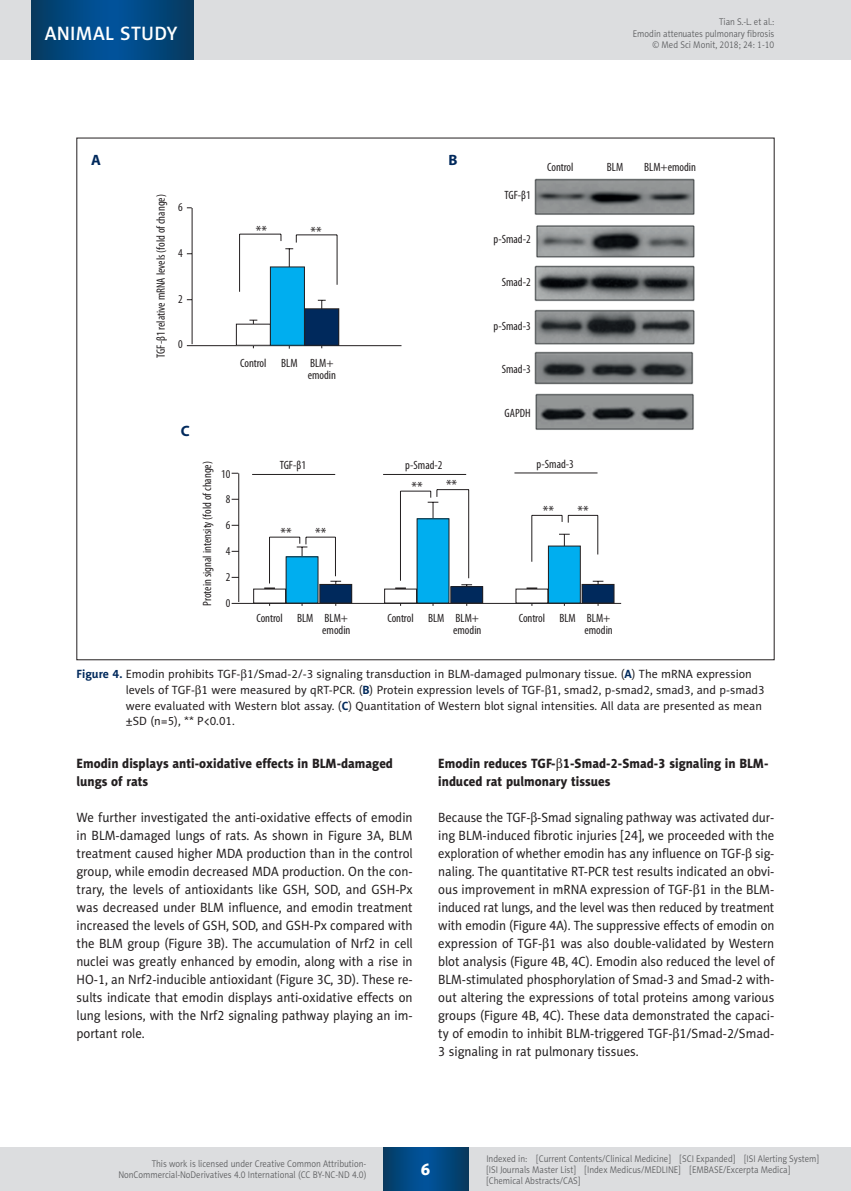
<style>
.page{position:relative;width:851px;height:1191px;background:#fff}
.page>*{position:absolute;margin:0;border:0;box-sizing:border-box;transform-origin:0 0}
.t1{font:19.5px "Naomi Sans EFN Medium";letter-spacing:.015em;color:#fff}
.t2{font:16.5px "Naomi Sans EFN Heavy";color:#fff}
.t3{font:condensed 15px "Myriad Pro";color:#231f20}
.t4{font:700 15px "Myriad Pro";color:#00295c}
.MSM_Body{font:13.5px/18px "Naomi Sans EFN";color:#231f20;text-align:justify;scale:.94 1}
.MSM_Body-2{font:13.5px/18px "Naomi Sans EFN";color:#231f20;text-align:justify;scale:.95 1}
.MSM_Headline_2{font:13.5px/18px "Naomi Sans EFN Heavy";color:#231f20;scale:.95 1}
.MSM_Rycina_tytul{font:12px/15.8px "Naomi Sans EFN";color:#231f20}
.t5{font:condensed 12px/25.8px "Myriad Pro";color:#231f20;text-align:right}
.t6{font:9.75px/11.2px "Naomi Sans EFN Light";color:#57585a;text-align:right;scale:.9 1}
.s1{font-weight:700;color:#00295c}
.s2{font-family:"Standard Sym L"}
</style>
<div class="page">
<img style="left:534px;top:178px;width:160px;height:252px">
<hr style="left:187px;top:345px;width:214px;height:1px;background:#231f20">
<hr style="left:192px;top:208px;width:1px;height:136px;background:#231f20">
<svg style="left:235px;top:233px;width:104px;height:116px"></svg>
<hr style="left:231px;top:603px;width:390px;height:1px;background:#231f20">
<hr style="left:238px;top:473px;width:1px;height:129px;background:#231f20">
<svg style="left:251px;top:474px;width:101px;height:132px"></svg>
<svg style="left:382px;top:474px;width:101px;height:132px"></svg>
<svg style="left:513px;top:472px;width:101px;height:134px"></svg>
<div style="left:0;top:1148px;width:850px;height:43px;background:#dcdddf"></div>
<svg style="left:383px;top:1147px;width:85px;height:43px"></svg>
<div style="left:0;top:0;width:850px;height:60px;background:#dcdddf"></div>
<hr style="left:850px;top:0;width:1px;height:60px;background:#dcdddf">
<svg style="left:32px;top:0;width:161px;height:60px"></svg>
<h1 class="t1" style="left:45px;top:22px;width:134px">ANIMAL STUDY</h1>
<p class="t6" style="left:632px;top:16px;width:159px">Tian S.-L. et al.:<br>Emodin attenuates pulmonary fibrosis © Med Sci Monit, 2018; 24: 1-10</p>
<p class="t4" style="left:91px;top:151px;width:11px">A</p>
<p class="t5" style="left:148px;top:358px;width:165px;rotate:-90deg">TGF-β1 relative mRNA levels (fold of change)</p>
<p class="t5" style="left:178px;top:194px;width:6px">6</p>
<p class="t5" style="left:178px;top:240px;width:6px">4</p>
<p class="t5" style="left:178px;top:285px;width:6px">2</p>
<p class="t5" style="left:178px;top:331px;width:6px">0</p>
<p class="t3" style="left:256px;top:222px;width:13px">**</p>
<p class="t3" style="left:310px;top:222px;width:13px">**</p>
<p class="t5" style="left:240px;top:350px;width:28px">Control</p>
<p class="t5" style="left:281px;top:357px;width:56px;line-height:12px">BLM BLM+ emodin</p>
<p class="t4" style="left:181px;top:421px;width:10px">C</p>
<p class="t5" style="left:194px;top:606px;width:146px;rotate:-90deg">Protein signal intensity (fold of change)</p>
<p class="t5" style="left:221px;top:460px;width:11px;text-align:center">10<br>8<br>6<br>4<br>2<br>0</p>
<p class="t5" style="left:280px;top:452px;width:28px">TGF-β1</p>
<p class="t3" style="left:280px;top:523px;width:13px">**</p>
<p class="t3" style="left:315px;top:523px;width:13px">**</p>
<p class="t5" style="left:256px;top:604px;width:28px">Control</p>
<p class="t5" style="left:297px;top:611px;width:55px;line-height:12px">BLM BLM+ emodin</p>
<p class="t4" style="left:448px;top:151px;width:11px">B</p>
<p class="t5" style="left:405px;top:452px;width:39px">p-Smad-2</p>
<p class="t3" style="left:411px;top:477px;width:13px">**</p>
<p class="t3" style="left:446px;top:476px;width:13px">**</p>
<p class="t5" style="left:504px;top:182px;width:28px">TGF-β1</p>
<p class="t5" style="left:493px;top:226px;width:39px">p-Smad-2</p>
<p class="t5" style="left:501px;top:269px;width:30px">Smad-2</p>
<p class="t5" style="left:493px;top:313px;width:39px">p-Smad-3</p>
<p class="t5" style="left:501px;top:356px;width:30px">Smad-3</p>
<p class="t5" style="left:504px;top:400px;width:28px">GAPDH</p>
<p class="t5" style="left:547px;top:154px;width:28px">Control</p>
<p class="t5" style="left:607px;top:154px;width:18px">BLM</p>
<p class="t5" style="left:644px;top:154px;width:53px">BLM+emodin</p>
<p class="t5" style="left:536px;top:450px;width:39px">p-Smad-3</p>
<p class="t3" style="left:542px;top:502px;width:13px">**</p>
<p class="t3" style="left:577px;top:502px;width:13px">**</p>
<p class="t5" style="left:387px;top:604px;width:28px">Control</p>
<p class="t5" style="left:428px;top:611px;width:55px;line-height:12px">BLM BLM+ emodin</p>
<p class="t5" style="left:518px;top:604px;width:28px">Control</p>
<p class="t5" style="left:559px;top:611px;width:55px;line-height:12px">BLM BLM+ emodin</p>
<p class="MSM_Rycina_tytul" style="left:126px;top:666px;width:640px;text-indent:-49px"><span class="s1">Figure 4.</span> Emodin prohibits TGF-<span class="s2">b</span>1/Smad-2/-3 signaling transduction in BLM-damaged pulmonary tissue. (<span class="s1">A</span>) The mRNA expression levels of TGF-<span class="s2">b</span>1 were measured by qRT-PCR. (<span class="s1">B</span>) Protein expression levels of TGF-<span class="s2">b</span>1, smad2, p-smad2, smad3, and p-smad3 were evaluated with Western blot assay. (<span class="s1">C</span>) Quantitation of Western blot signal intensities. All data are presented as mean ±SD (n=5), ** P&lt;0.01.</p>
<p class="MSM_Headline_2" style="left:77px;top:754px;width:334px">Emodin displays anti-oxidative effects in BLM-damaged lungs of rats</p>
<p class="MSM_Body-2" style="left:77px;top:808px;width:355px">We further investigated the anti-oxidative effects of emodin in BLM-damaged lungs of rats. As shown in Figure 3A, BLM treatment caused higher MDA production than in the control group, while emodin decreased MDA production. On the con&shy;trary, the levels of antioxidants like GSH, SOD, and GSH-Px was decreased under BLM influence, and emodin treatment increased the levels of GSH, SOD, and GSH-Px compared with the BLM group (Figure 3B). The accumulation of Nrf2 in cell nuclei was greatly enhanced by emodin, along with a rise in HO-1, an Nrf2-inducible antioxidant (Figure 3C, 3D). These re&shy;sults indicate that emodin displays anti-oxidative effects on lung lesions, with the Nrf2 signaling pathway playing an im&shy;portant role.</p>
<p class="MSM_Headline_2" style="left:438px;top:754px;width:349px">Emodin reduces TGF-<span class="s2">b</span>1-Smad-2-Smad-3 signaling in BLM&shy;induced rat pulmonary tissues</p>
<p class="MSM_Body" style="left:438px;top:808px;width:359px">Because the TGF-<span class="s2">b</span>-Smad signaling pathway was activated dur&shy;ing BLM-induced fibrotic injuries [24], we proceeded with the exploration of whether emodin has any influence on TGF-<span class="s2">b</span> sig&shy;naling. The quantitative RT-PCR test results indicated an obvi&shy;ous improvement in mRNA expression of TGF-<span class="s2">b</span>1 in the BLM&shy;induced rat lungs, and the level was then reduced by treatment with emodin (Figure 4A). The suppressive effects of emodin on expression of TGF-<span class="s2">b</span>1 was also double-validated by Western blot analysis (Figure 4B, 4C). Emodin also reduced the level of BLM-stimulated phosphorylation of Smad-3 and Smad-2 with&shy;out altering the expressions of total proteins among various groups (Figure 4B, 4C). These data demonstrated the capaci&shy;ty of emodin to inhibit BLM-triggered TGF-<span class="s2">b</span>1/Smad-2/Smad-3 signaling in rat pulmonary tissues.</p>
<p class="t6" style="left:118px;top:1158px;width:277px">This work is licensed under Creative Common Attribution-<br>NonCommercial-NoDerivatives 4.0 International (CC BY-NC-ND 4.0)</p>
<p class="t2" style="left:421px;top:1159px;width:11px">6</p>
<p class="t6" style="left:486px;top:1152px;width:371px;text-align:left">Indexed in: [Current Contents/Clinical Medicine] [SCI Expanded] [ISI Alerting System] [ISI Journals Master List] [Index Medicus/MEDLINE] [EMBASE/Excerpta Medica] [Chemical Abstracts/CAS]</p>
</div>
